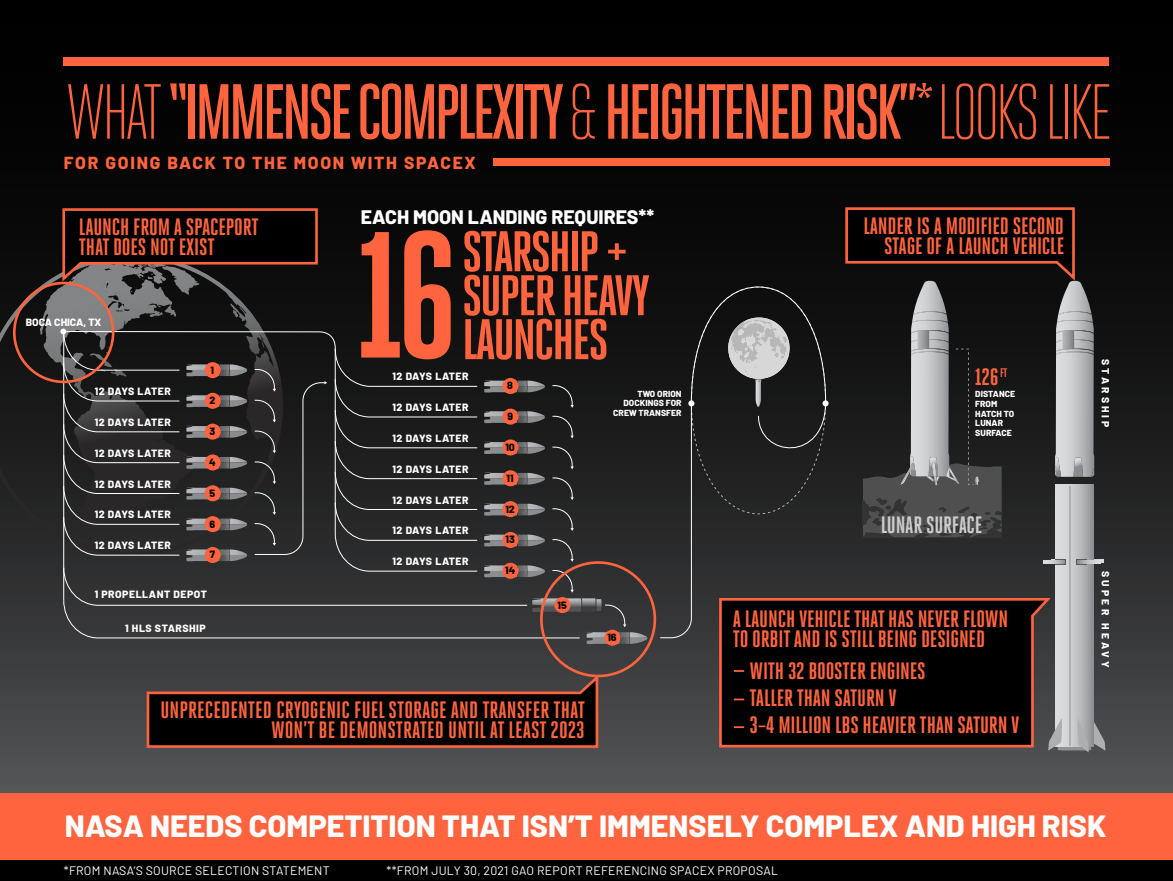
<style>
.page{position:relative;width:1173px;height:881px;background:#fff}
.page>*{position:absolute;margin:0;border:0;box-sizing:border-box;transform-origin:0 0}
.t1{font:700 179.11px "Heroic Condensed";color:#ff643f}
.t2{font:500 77.79px "Heroic Condensed";letter-spacing:-.06em;color:#ff643f}
.t3{font:700 57.05px/43.9px "Heroic Condensed";letter-spacing:-.04em;color:#ff643f;scale:1.06 1}
.t4{font:800 30.62px "Barlow";color:#fff}
.t5{font:700 23.62px/20.1px "Heroic Condensed";letter-spacing:-.01em;color:#ff643f;scale:1.06 1}
.t6{font:700 23.62px "Heroic Condensed";letter-spacing:-.01em;color:#ccc;scale:1.06 1}
.t7{font:800 19.51px "Barlow";color:#fff}
.t8{font:800 17.41px "Barlow";letter-spacing:.1em;color:#ff643f}
.t9{font:12.25px "Barlow";letter-spacing:.02em;color:#fff}
.t10{font:800 10.5px "Barlow";letter-spacing:.03em;color:#fff}
.t11{font:800 10.5px "Barlow";letter-spacing:.05em;color:#fff}
.t12{font:800 10.5px "Barlow";color:#000}
.t13{font:800 10.5px "Barlow";color:#fff}
.t14{font:800 10.41px "Barlow";letter-spacing:.3em;color:#fff}
.t15{font:800 8.75px/9.7px "Barlow";letter-spacing:.005em;color:#fff;text-align:right}
.s1{font-weight:300}
</style>
<div class="page">
<div style="left:0;top:0;width:1172px;height:793px;background:linear-gradient(to bottom,#000,#4a4a4b)"></div>
<svg style="left:659px;top:286px;width:169px;height:352px;background:#2a2a2b"></svg>
<div style="left:604px;top:629px;width:16px;height:16px;background:#ff643f;border-radius:50%"></div>
<svg style="left:145px;top:671px;width:454px;height:77px;background:#251916"></svg>
<div style="left:0;top:793px;width:1172px;height:66px;background:#ff643f"></div>
<div style="left:0;top:859px;width:1172px;height:21px;background:#000"></div>
<div style="left:64px;top:57px;width:1044px;height:9px;background:#ff643f"></div>
<div style="left:493px;top:158px;width:615px;height:8px;background:#ff643f"></div>
<svg style="left:1092px;top:559px;width:11px;height:3px"></svg>
<hr style="left:1051px;top:559px;width:21px;height:3px;background:#dadcdd">
<svg style="left:1055px;top:537px;width:37px;height:178px;background:#c0c2c3"></svg>
<hr style="left:1069px;top:486px;width:1px;height:259px;background:#afafaf">
<div style="left:1075px;top:559px;width:10px;height:5px;background:#5a5a5a"></div>
<svg style="left:1055px;top:559px;width:10px;height:5px"></svg>
<svg style="left:1077px;top:560px;width:23px;height:3px"></svg>
<svg style="left:1043px;top:560px;width:21px;height:3px"></svg>
<svg style="left:1047px;top:715px;width:58px;height:37px;background:#9fa0a1"></svg>
<svg style="left:843px;top:206px;width:251px;height:331px;background:#3c3a3a"></svg>
<svg style="left:717px;top:596px;width:336px;height:152px;background:#0e0807"></svg>
<svg style="left:733px;top:669px;width:11px;height:2px"></svg>
<svg style="left:733px;top:698px;width:11px;height:2px"></svg>
<svg style="left:0;top:207px;width:647px;height:436px;background:#2b2828"></svg>
<h2 class="t2" style="left:65px;top:69px;width:1049px"><span class="s1">WHAT</span> “IMMENSE COMPLEXITY <span class="s1">&amp;</span> HEIGHTENED RISK”<sup>*</sup> <span class="s1">LOOKS LIKE</span></h2>
<p class="t8" style="left:64px;top:151px;width:413px">FOR GOING BACK TO THE MOON WITH SPACEX</p>
<p class="t5" style="left:79px;top:216px;width:171px">LAUNCH FROM A SPACEPORT<br>THAT DOES NOT EXIST</p>
<p class="t13" style="left:26px;top:315px;width:77px">BOCA CHICA, TX</p>
<p class="t10" style="left:95px;top:384px;width:78px">12 DAYS LATER</p>
<p class="t10" style="left:95px;top:415px;width:78px">12 DAYS LATER</p>
<p class="t10" style="left:95px;top:446px;width:78px">12 DAYS LATER</p>
<p class="t10" style="left:95px;top:477px;width:78px">12 DAYS LATER</p>
<p class="t10" style="left:95px;top:508px;width:78px">12 DAYS LATER</p>
<p class="t10" style="left:95px;top:538px;width:78px">12 DAYS LATER</p>
<p class="t12" style="left:210px;top:363px;width:5px">1</p>
<p class="t12" style="left:209px;top:393px;width:7px">2</p>
<p class="t12" style="left:209px;top:424px;width:7px">3</p>
<p class="t12" style="left:209px;top:455px;width:8px">4</p>
<p class="t12" style="left:209px;top:486px;width:7px">5</p>
<p class="t12" style="left:209px;top:517px;width:7px">6</p>
<p class="t12" style="left:210px;top:548px;width:7px">7</p>
<p class="t11" style="left:95px;top:587px;width:114px">1 PROPELLANT DEPOT</p>
<p class="t11" style="left:125px;top:621px;width:82px">1 HLS STARSHIP</p>
<p class="t7" style="left:361px;top:204px;width:294px">EACH MOON LANDING REQUIRES**</p>
<h1 class="t1" style="left:355px;top:197px;width:105px">16</h1>
<h3 class="t3" style="left:462px;top:229px;width:179px">STARSHIP +<br>SUPER HEAVY<br>LAUNCHES</h3>
<p class="t10" style="left:392px;top:370px;width:78px">12 DAYS LATER</p>
<p class="t10" style="left:392px;top:400px;width:78px">12 DAYS LATER</p>
<p class="t10" style="left:392px;top:431px;width:78px">12 DAYS LATER</p>
<p class="t10" style="left:392px;top:462px;width:78px">12 DAYS LATER</p>
<p class="t10" style="left:392px;top:493px;width:78px">12 DAYS LATER</p>
<p class="t10" style="left:392px;top:523px;width:78px">12 DAYS LATER</p>
<p class="t10" style="left:392px;top:554px;width:78px">12 DAYS LATER</p>
<p class="t12" style="left:507px;top:379px;width:7px">8</p>
<p class="t12" style="left:507px;top:409px;width:7px">9</p>
<p class="t12" style="left:505px;top:440px;width:11px">10</p>
<p class="t12" style="left:506px;top:471px;width:9px">11</p>
<p class="t12" style="left:505px;top:502px;width:11px">12</p>
<p class="t12" style="left:505px;top:533px;width:11px">13</p>
<p class="t12" style="left:505px;top:563px;width:12px">14</p>
<p class="t15" style="left:613px;top:388px;width:70px">TWO ORION<br>DOCKINGS FOR<br>CREW TRANSFER</p>
<p class="t12" style="left:557px;top:598px;width:11px">15</p>
<p class="t12" style="left:607px;top:630px;width:11px">16</p>
<p class="t5" style="left:160px;top:699px;width:402px;text-align:right">UNPRECEDENTED CRYOGENIC FUEL STORAGE AND TRANSFER THAT<br>WON’T BE DEMONSTRATED UNTIL AT LEAST 2023</p>
<p class="t5" style="left:863px;top:215px;width:191px;text-align:right">LANDER IS A MODIFIED SECOND<br>STAGE OF A LAUNCH VEHICLE</p>
<p class="t5" style="left:974px;top:366px;width:32px">126<sup>FT</sup></p>
<p class="t15" style="left:974px;top:389px;width:41px;text-align:left">DISTANCE<br>FROM<br>HATCH TO<br>LUNAR<br>SURFACE</p>
<p class="t6" style="left:880px;top:511px;width:97px">LUNAR SURFACE</p>
<p class="t5" style="left:732px;top:608px;width:261px">A LAUNCH VEHICLE THAT HAS NEVER FLOWN<br>TO ORBIT AND IS STILL BEING DESIGNED</p>
<p class="t5" style="left:749px;top:657px;width:256px;line-height:27.1px">WITH 32 BOOSTER ENGINES<br>TALLER THAN SATURN V<br>3–4 MILLION LBS HEAVIER THAN SATURN V</p>
<p class="t14" style="left:1111px;top:359px;width:70px;rotate:90deg">STARSHIP</p>
<p class="t14" style="left:1111px;top:571px;width:97px;rotate:90deg">SUPER HEAVY</p>
<p class="t4" style="left:65px;top:806px;width:1042px">NASA NEEDS COMPETITION THAT ISN’T IMMENSELY COMPLEX AND HIGH RISK</p>
<p class="t9" style="left:64px;top:862px;width:267px">*FROM NASA’S SOURCE SELECTION STATEMENT</p>
<p class="t9" style="left:386px;top:862px;width:393px">**FROM JULY 30, 2021 GAO REPORT REFERENCING SPACEX PROPOSAL</p>
</div>
